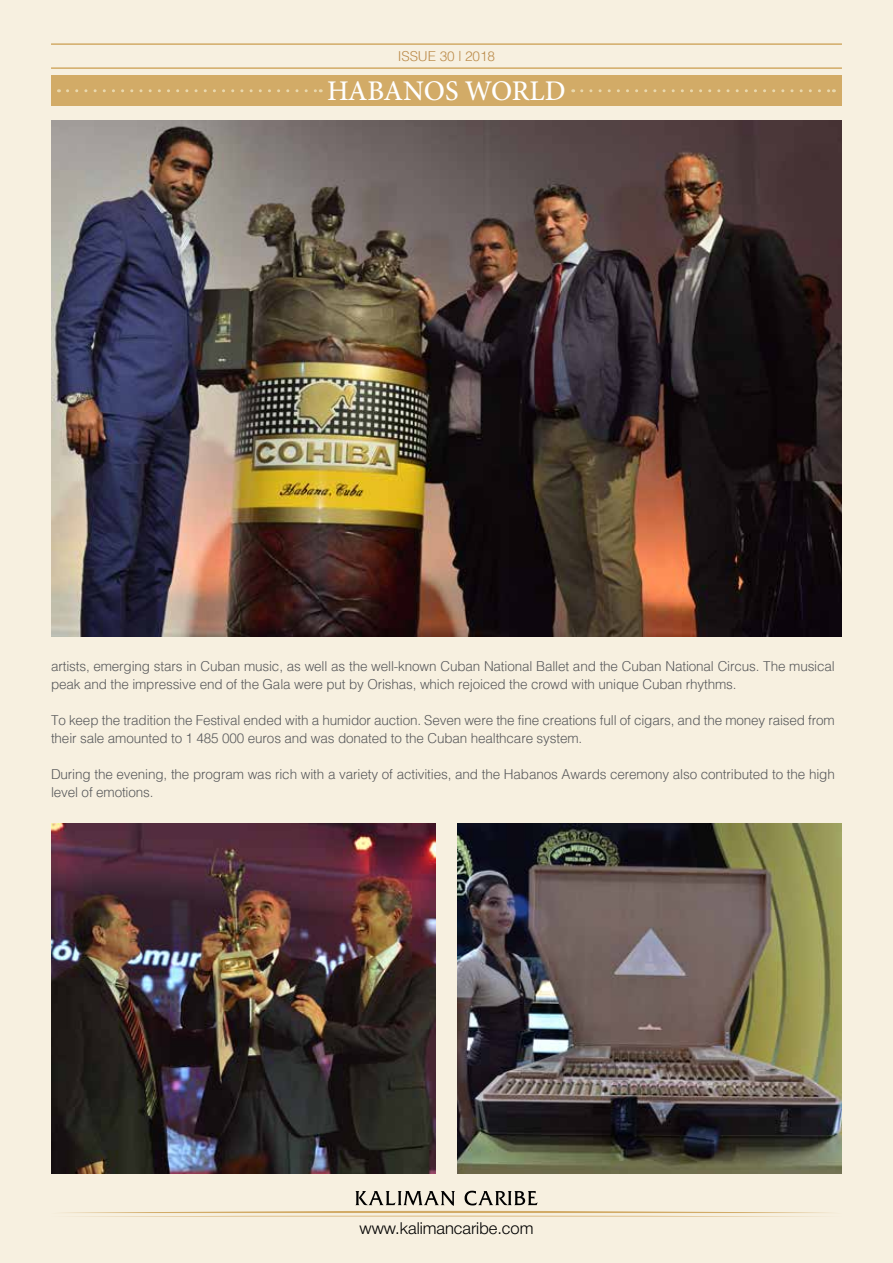
<style>
.page{position:relative;width:893px;height:1263px;background:#f7f0e0}
.page>*{position:absolute;margin:0;border:0;box-sizing:border-box;transform-origin:0 0}
.t1{font:500 28.5px "Minion Pro";letter-spacing:-.005em;color:#fff}
.t2{font:16.5px "Helvetica 4 Light";color:#000}
.t3{font:300 15px/18px "Helv Cyr";letter-spacing:-.01em;color:#58595b}
.t4{font:300 15px "Helv Cyr";letter-spacing:-.005em;color:#bb8b4a}
</style>
<div class="page">
<hr style="left:51px;top:43px;width:791px;height:2px;background:#d2ab67">
<hr style="left:51px;top:67px;width:791px;height:2px;background:#d2ab67">
<svg style="left:63px;top:1191px;width:766px;height:25px"></svg>
<img style="left:457px;top:824px;width:385px;height:349px">
<img style="left:51px;top:824px;width:385px;height:349px">
<img style="left:51px;top:120px;width:791px;height:516px">
<div style="left:51px;top:75px;width:791px;height:31px;background:#d2ab67"></div>
<svg style="left:68px;top:89px;width:253px;height:3px"></svg>
<svg style="left:582px;top:89px;width:252px;height:3px"></svg>
<p class="t4" style="left:398px;top:48px;width:99px">ISSUE 30 | 2018</p>
<h1 class="t1" style="left:327px;top:72px;width:240px">HABANOS WORLD</h1>
<p class="t3" style="left:51px;top:657px;width:785px">artists, emerging stars in Cuban music, as well as the well-known Cuban National Ballet and the Cuban National Circus. The musical peak and the impressive end of the Gala were put by Orishas, which rejoiced the crowd with unique Cuban rhythms.</p>
<p class="t3" style="left:51px;top:711px;width:785px">To keep the tradition the Festival ended with a humidor auction. Seven were the fine creations full of cigars, and the money raised from their sale amounted to 1 485 000 euros and was donated to the Cuban healthcare system.</p>
<p class="t3" style="left:51px;top:765px;width:785px">During the evening, the program was rich with a variety of activities, and the Habanos Awards ceremony also contributed to the high level of emotions.</p>
<p class="t2" style="left:359px;top:1219px;width:175px">www.kalimancaribe.com</p>
</div>
